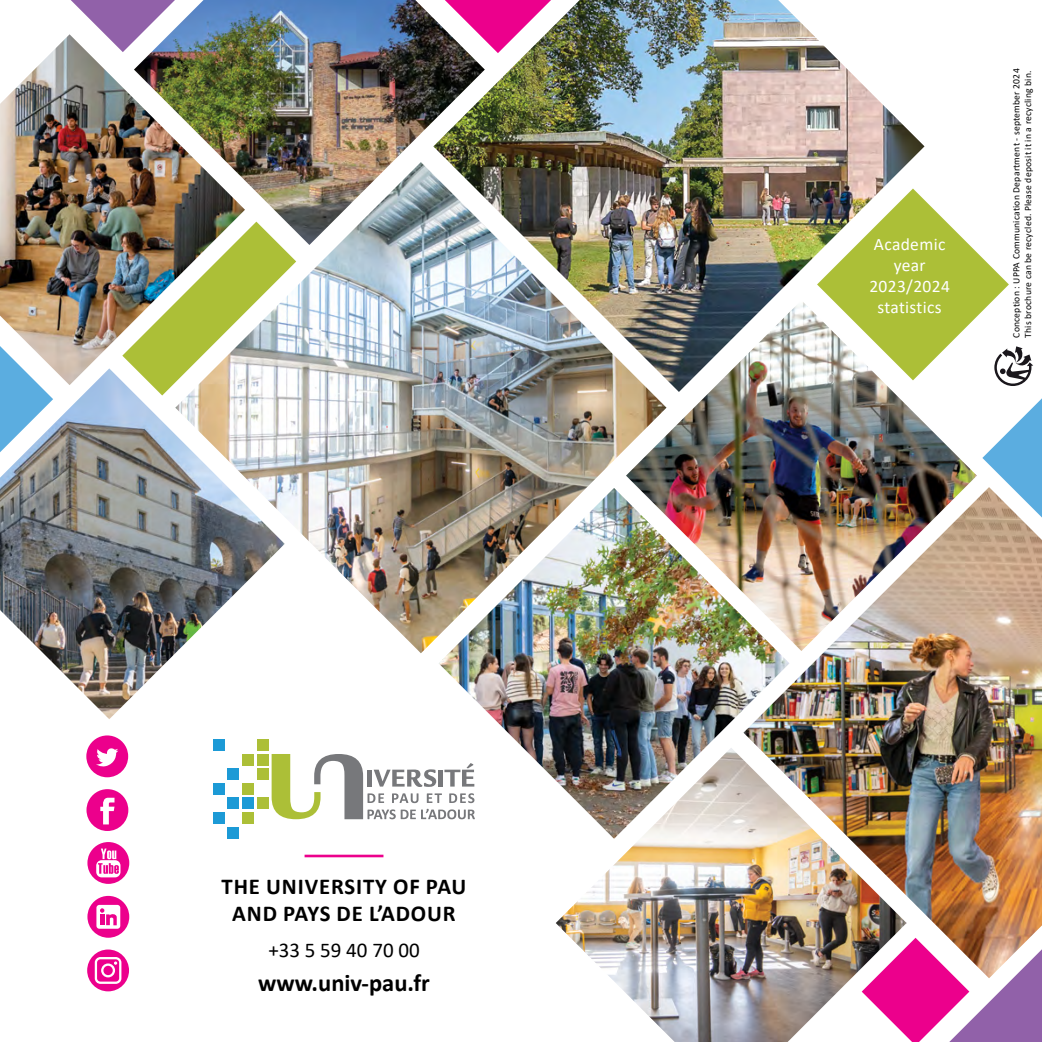
<style>
.page{position:relative;width:1042px;height:1042px;background:#fff}
.page>*{position:absolute;margin:0;border:0;box-sizing:border-box;transform-origin:0 0}
.t1{font:700 24.5px "Calibri";color:#000}
.t2{font:700 22.75px/27.3px "Calibri";letter-spacing:.04em;color:#000;text-align:center}
.t3{font:21px "Calibri";color:#000}
.t4{font:17.5px/21px "Calibri";letter-spacing:.02em;color:#fff;text-align:center}
.t5{font:9.62px/11.5px "Calibri";letter-spacing:.02em;color:#000}
</style>
<div class="page">
<hr style="left:304px;top:854px;width:79px;height:3px;background:#ec008c">
<div style="left:228px;top:827px;width:11px;height:11px;background:#1c9ad6"></div>
<div style="left:213px;top:739px;width:11px;height:11px;background:#1c9ad6"></div>
<div style="left:228px;top:798px;width:11px;height:11px;background:#1c9ad6"></div>
<div style="left:228px;top:768px;width:11px;height:12px;background:#1c9ad6"></div>
<div style="left:213px;top:812px;width:11px;height:11px;background:#1c9ad6"></div>
<div style="left:213px;top:783px;width:11px;height:11px;background:#1c9ad6"></div>
<div style="left:257px;top:754px;width:11px;height:11px;background:#acbf37"></div>
<div style="left:257px;top:739px;width:11px;height:11px;background:#acbf37"></div>
<div style="left:257px;top:798px;width:11px;height:11px;background:#acbf37"></div>
<div style="left:257px;top:768px;width:11px;height:12px;background:#acbf37"></div>
<div style="left:242px;top:812px;width:12px;height:11px;background:#acbf37"></div>
<div style="left:242px;top:783px;width:12px;height:11px;background:#acbf37"></div>
<div style="left:242px;top:798px;width:12px;height:11px;background:#1c9ad6"></div>
<div style="left:242px;top:754px;width:12px;height:11px;background:#acbf37"></div>
<svg style="left:272px;top:754px;width:167px;height:65px"></svg>
<svg style="left:86px;top:735px;width:42px;height:42px"></svg>
<svg style="left:86px;top:789px;width:42px;height:42px"></svg>
<svg style="left:87px;top:842px;width:42px;height:42px"></svg>
<svg style="left:87px;top:896px;width:42px;height:42px"></svg>
<svg style="left:87px;top:949px;width:42px;height:42px"></svg>
<img style="left:0;top:34px;width:134px;height:334px">
<img style="left:285px;top:245px;width:341px;height:408px">
<img style="left:789px;top:494px;width:253px;height:444px">
<img style="left:626px;top:392px;width:351px;height:259px">
<svg style="left:982px;top:398px;width:60px;height:119px"></svg>
<img style="left:556px;top:747px;width:350px;height:295px">
<img style="left:433px;top:0;width:491px;height:392px">
<img style="left:439px;top:488px;width:350px;height:351px">
<svg style="left:861px;top:938px;width:181px;height:104px"></svg>
<img style="left:0;top:368px;width:285px;height:351px">
<svg style="left:817px;top:189px;width:216px;height:197px"></svg>
<img style="left:134px;top:0;width:351px;height:245px">
<svg style="left:71px;top:0;width:104px;height:52px"></svg>
<svg style="left:445px;top:0;width:106px;height:53px"></svg>
<svg style="left:0;top:346px;width:53px;height:106px"></svg>
<img style="left:122px;top:222px;width:174px;height:173px">
<h2 class="t2" style="left:222px;top:872px;width:246px">THE UNIVERSITY OF PAU<br>AND PAYS DE L’ADOUR</h2>
<h3 class="t3" style="left:268px;top:935px;width:153px">+33 5 59 40 70 00</h3>
<h1 class="t1" style="left:258px;top:965px;width:173px">www.univ-pau.fr</h1>
<h3 class="t4" style="left:869px;top:233px;width:82px">Academic year<br>2023/2024 statistics</h3>
<p class="t5" style="left:1010px;top:338px;width:271px;rotate:-90deg">Conception : UPPA Communication Department - september 2024<br>This brochure can be recycled. Please deposit it in a recycling bin.</p>
</div>
